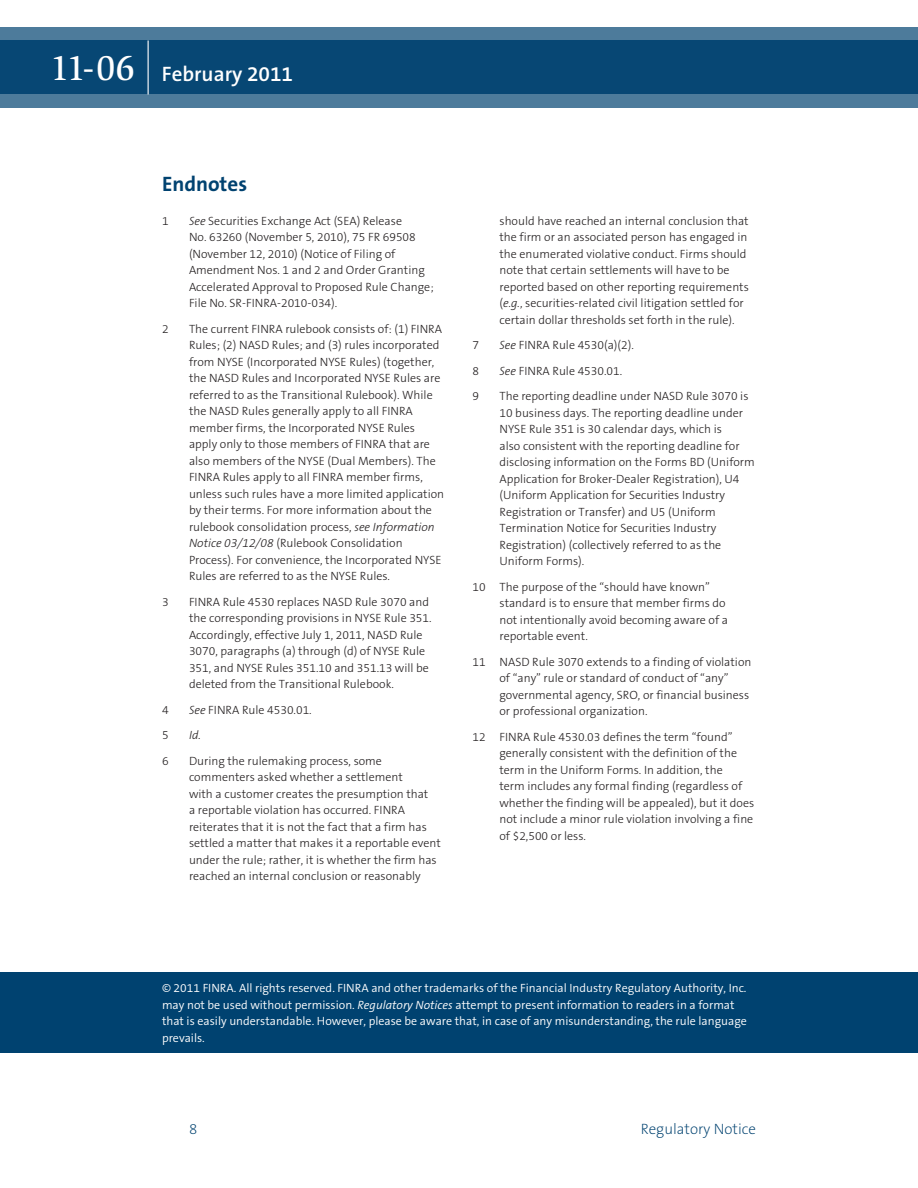
<style>
.page{position:relative;width:918px;height:1188px;background:#fff}
.page>*{position:absolute;margin:0;border:0;box-sizing:border-box;transform-origin:0 0}
.t1{font:500 36px "Slimbach LT";color:#fff}
.t2{font:600 21px "The Sans B6";color:#fff}
.attach_head{font:700 21px "The Sans B7";color:#004270}
.t3{font:200 15px "The Sans B2";color:#004270}
.endnote{font:300 12px/16.5px "The Sans B3";color:#231f20}
.t4{font:300 12px/16.5px "The Sans B4";color:#fff}
.endnote-2{font:italic 300 12px "The Sans B3";color:#231f20}
.s1{font-style:italic}
</style>
<div class="page">
<div style="left:0;top:972px;width:918px;height:81px;background:#004270"></div>
<svg style="left:0;top:27px;width:917px;height:81px;background:#1e5881"></svg>
<hr style="left:148px;top:40px;width:1px;height:54px;background:#fff">
<hr style="left:917px;top:27px;width:1px;height:81px;background:#004270">
<p class="t1" style="left:51px;top:46px;width:86px">11-06</p>
<p class="t2" style="left:162px;top:62px;width:133px">February 2011</p>
<p class="attach_head" style="left:162px;top:173px;width:87px">Endnotes</p>
<p class="endnote" style="left:162px;top:213px;width:8px">1</p>
<p class="endnote" style="left:189px;top:213px;width:246px"><span class="s1">See</span> Securities Exchange Act (SEA) Release<br>No. 63260 (November 5, 2010), 75 FR 69508 (November 12, 2010) (Notice of Filing of Amendment Nos. 1 and 2 and Order Granting Accelerated Approval to Proposed Rule Change; File No. SR-FINRA-2010-034).</p>
<p class="endnote" style="left:162px;top:321px;width:8px">2</p>
<p class="endnote" style="left:189px;top:321px;width:257px">The current FINRA rulebook consists of: (1) FINRA Rules; (2) NASD Rules; and (3) rules incorporated from NYSE (Incorporated NYSE Rules) (together, the NASD Rules and Incorporated NYSE Rules are referred to as the Transitional Rulebook). While the NASD Rules generally apply to all FINRA member firms, the Incorporated NYSE Rules apply only to those members of FINRA that are also members of the NYSE (Dual Members). The FINRA Rules apply to all FINRA member firms, unless such rules have a more limited application by their terms. For more information about the rulebook consolidation process, <span class="s1">see Information Notice 03/12/08</span> (Rulebook Consolidation Process). For convenience, the Incorporated NYSE Rules are referred to as the NYSE Rules.</p>
<p class="endnote" style="left:162px;top:594px;width:8px">3</p>
<p class="endnote" style="left:189px;top:594px;width:244px">FINRA Rule 4530 replaces NASD Rule 3070 and the corresponding provisions in NYSE Rule 351.<br>Accordingly, effective July 1, 2011, NASD Rule 3070, paragraphs (a) through (d) of NYSE Rule 351, and NYSE Rules 351.10 and 351.13 will be deleted from the Transitional Rulebook.</p>
<p class="endnote" style="left:162px;top:702px;width:8px">4</p>
<p class="endnote" style="left:189px;top:702px;width:124px"><span class="s1">See</span> FINRA Rule 4530.01.</p>
<p class="endnote" style="left:162px;top:727px;width:8px">5</p>
<p class="endnote-2" style="left:189px;top:729px;width:13px">Id.</p>
<p class="endnote" style="left:162px;top:753px;width:8px">6</p>
<p class="endnote" style="left:189px;top:753px;width:253px">During the rulemaking process, some commenters asked whether a settlement<br>with a customer creates the presumption that<br>a reportable violation has occurred. FINRA reiterates that it is not the fact that a firm has settled a matter that makes it a reportable event under the rule; rather, it is whether the firm has reached an internal conclusion or reasonably</p>
<p class="endnote" style="left:500px;top:213px;width:251px">should have reached an internal conclusion that the firm or an associated person has engaged in the enumerated violative conduct. Firms should note that certain settlements will have to be reported based on other reporting requirements (<span class="s1">e.g.</span>, securities-related civil litigation settled for certain dollar thresholds set forth in the rule).</p>
<p class="endnote" style="left:472px;top:337px;width:8px">7</p>
<p class="endnote" style="left:500px;top:337px;width:136px"><span class="s1">See</span> FINRA Rule 4530(a)(2).</p>
<p class="endnote" style="left:472px;top:363px;width:8px">8</p>
<p class="endnote" style="left:500px;top:363px;width:124px"><span class="s1">See</span> FINRA Rule 4530.01.</p>
<p class="endnote" style="left:472px;top:388px;width:8px">9</p>
<p class="endnote" style="left:500px;top:388px;width:257px">The reporting deadline under NASD Rule 3070 is 10 business days. The reporting deadline under NYSE Rule 351 is 30 calendar days, which is<br>also consistent with the reporting deadline for disclosing information on the Forms BD (Uniform Application for Broker-Dealer Registration), U4 (Uniform Application for Securities Industry Registration or Transfer) and U5 (Uniform Termination Notice for Securities Industry Registration) (collectively referred to as the Uniform Forms).</p>
<p class="endnote" style="left:500px;top:579px;width:230px;text-indent:-27px">10 The purpose of the “should have known” standard is to ensure that member firms do not intentionally avoid becoming aware of a reportable event.</p>
<p class="endnote" style="left:500px;top:654px;width:253px;text-indent:-27px">11 NASD Rule 3070 extends to a finding of violation of “any” rule or standard of conduct of “any” governmental agency, SRO, or financial business or professional organization.</p>
<p class="endnote" style="left:500px;top:729px;width:256px;text-indent:-27px">12 FINRA Rule 4530.03 defines the term “found” generally consistent with the definition of the term in the Uniform Forms. In addition, the<br>term includes any formal finding (regardless of whether the finding will be appealed), but it does not include a minor rule violation involving a fine of $2,500 or less.</p>
<p class="t4" style="left:162px;top:980px;width:586px">© 2011 FINRA. All rights reserved. FINRA and other trademarks of the Financial Industry Regulatory Authority, Inc. may not be used without permission. <span class="s1">Regulatory Notices</span> attempt to present information to readers in a format that is easily understandable. However, please be aware that, in case of any misunderstanding, the rule language prevails.</p>
<p class="t3" style="left:189px;top:1121px;width:10px">8</p>
<p class="t3" style="left:641px;top:1121px;width:117px">Regulatory Notice</p>
</div>
